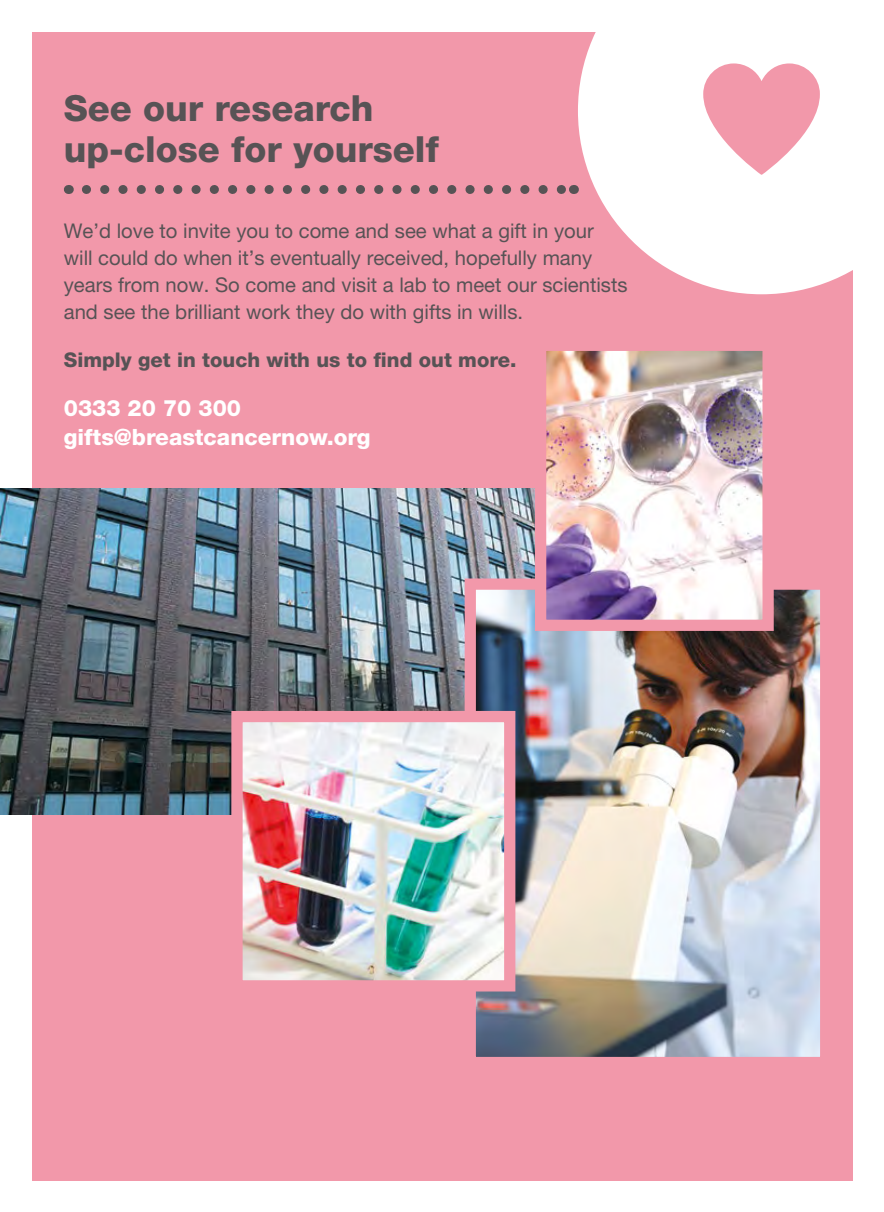
<style>
.page{position:relative;width:884px;height:1212px;background:#fff}
.page>*{position:absolute;margin:0;border:0;box-sizing:border-box;transform-origin:0 0}
.t1{font:800 36px/40.5px "Helvetica Neue LT Pro";color:#575355}
.t2{font:800 22.5px/29.2px "Helvetica Neue LT Pro";color:#fff}
.t3{font:20.25px/27px "Helvetica Neue LT Pro";color:#575355}
.t4{font:800 20.25px "Helvetica Neue LT Pro";color:#575355}
</style>
<div class="page">
<div style="left:32px;top:32px;width:819px;height:1148px;background:#f298aa"></div>
<svg style="left:578px;top:32px;width:275px;height:262px;fill:#fff"></svg>
<img style="left:0;top:489px;width:535px;height:325px">
<img style="left:476px;top:590px;width:343px;height:466px">
<img style="left:547px;top:352px;width:214px;height:267px">
<div style="left:535px;top:340px;width:238px;height:291px;border:11px solid #f298aa"></div>
<img style="left:243px;top:723px;width:260px;height:256px">
<div style="left:231px;top:711px;width:284px;height:280px;border:11px solid #f298aa"></div>
<svg style="left:86px;top:185px;width:478px;height:9px"></svg>
<h1 class="t1" style="left:64px;top:88px;width:376px">See our research up-close for yourself</h1>
<p class="t3" style="left:64px;top:217px;width:565px">We’d love to invite you to come and see what a gift in your will could do when it’s eventually received, hopefully many years from now. So come and visit a lab to meet our scientists and see the brilliant work they do with gifts in wills.</p>
<p class="t4" style="left:64px;top:348px;width:454px">Simply get in touch with us to find out more.</p>
<p class="t2" style="left:64px;top:393px;width:308px">0333 20 70 300 gifts@breastcancernow.org</p>
</div>
